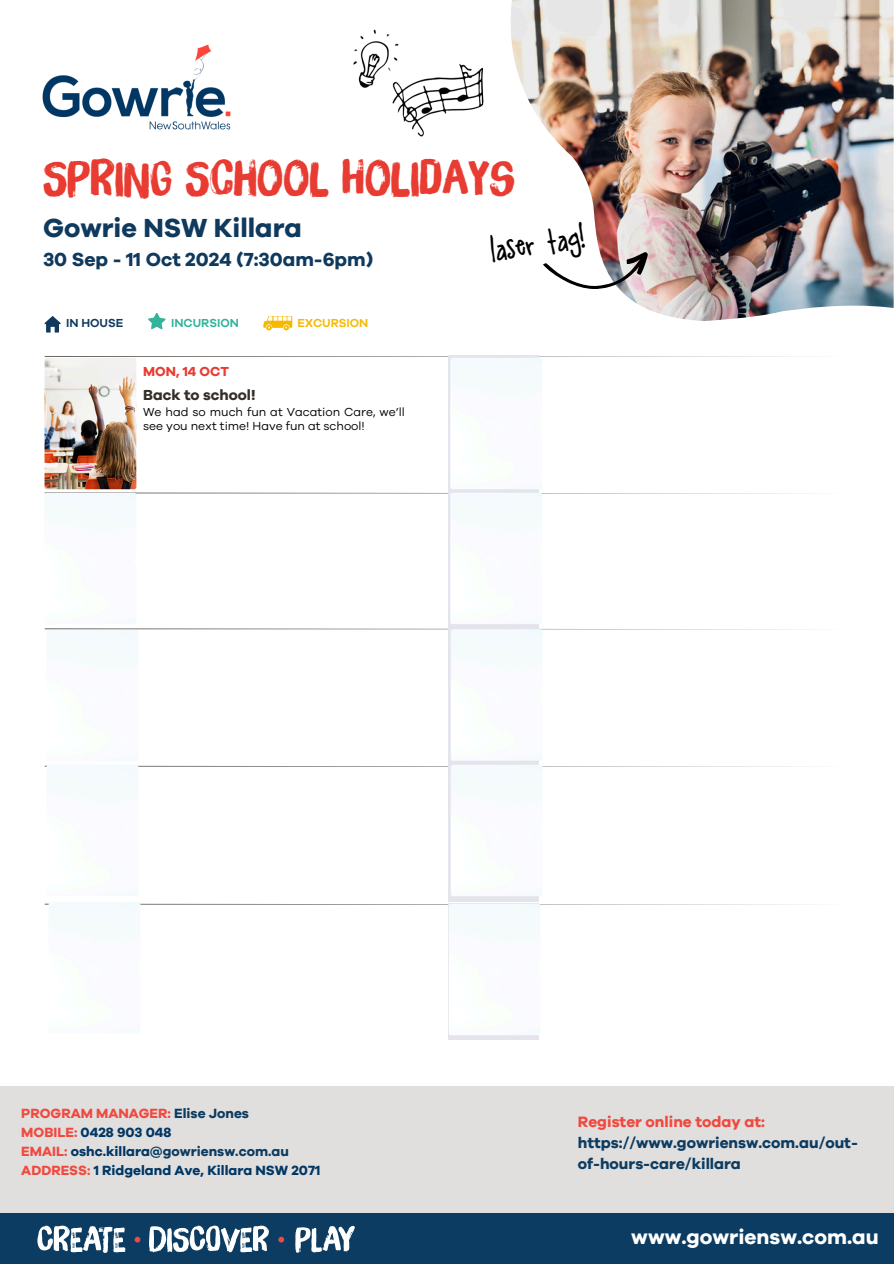
<style>
.page{position:relative;width:894px;height:1264px;background:#fff}
.page>*{position:absolute;margin:0;border:0;box-sizing:border-box;transform-origin:0 0}
.t1{font:48px "Brush Up";color:#e83c32}
.t2{font:700 27px "Galano Grotesque";color:#0f395d}
.t3{font:27px "A Little Pot";color:#000}
.t4{font:700 21px "Galano Grotesque";color:#fff}
.t5{font:700 19.5px "Galano Grotesque";color:#0f395d}
.t6{font:700 15.45px/20.7px "Galano Grotesque";color:#0c3c61}
.t7{font:700 15px "Galano Grotesque";color:#352f29}
.t8{font:700 13.8px/19.2px "Galano Grotesque";color:#003764}
.t9{font:700 13.5px "Galano Grotesque";color:#e83c32}
.t10{font:12px/13.5px "Galano Grotesque";color:#000}
.t11{font:600 12px "Galano Grotesque";color:#31b39a}
.t12{font:600 12px "Galano Grotesque";color:#f6ba00}
.t13{font:600 12px "Galano Grotesque";color:#0f395d}
.s1{color:#f0493f}
.s2{color:#0c3c61}
</style>
<div class="page">
<img style="left:42px;top:44px;width:189px;height:86px">
<img style="left:511px;top:0;width:382px;height:321px">
<svg style="left:45px;top:903px;width:202px;height:1px"></svg>
<div style="left:448px;top:903px;width:90px;height:136px;background:#e4e5ec"></div>
<svg style="left:45px;top:765px;width:173px;height:1px"></svg>
<div style="left:448px;top:765px;width:90px;height:136px;background:#e4e5ec"></div>
<svg style="left:45px;top:628px;width:501px;height:1px"></svg>
<div style="left:448px;top:628px;width:90px;height:136px;background:linear-gradient(to right,#ececf2,#eaedf2)"></div>
<svg style="left:45px;top:492px;width:392px;height:1px"></svg>
<div style="left:448px;top:492px;width:90px;height:136px;background:#e4e5ec"></div>
<svg style="left:45px;top:356px;width:758px;height:1px"></svg>
<div style="left:448px;top:356px;width:90px;height:136px;background:#e4e5ec"></div>
<svg style="left:45px;top:316px;width:16px;height:16px"></svg>
<svg style="left:148px;top:313px;width:17px;height:16px"></svg>
<svg style="left:263px;top:316px;width:29px;height:14px"></svg>
<img style="left:353px;top:29px;width:131px;height:108px">
<div style="left:0;top:1085px;width:893px;height:178px;background:#e1dfde"></div>
<div style="left:0;top:1213px;width:893px;height:50px;background:#0c3c61"></div>
<svg style="left:37px;top:1225px;width:88px;height:27px"></svg>
<svg style="left:149px;top:1225px;width:120px;height:27px"></svg>
<svg style="left:295px;top:1225px;width:60px;height:27px"></svg>
<svg style="left:134px;top:1236px;width:6px;height:6px"></svg>
<svg style="left:278px;top:1236px;width:6px;height:6px"></svg>
<svg style="left:542px;top:252px;width:105px;height:37px"></svg>
<div style="left:450px;top:358px;width:92px;height:131px;background:#fafaff;border-radius:2px"></div>
<div style="left:450px;top:492px;width:92px;height:132px;background:#fafaff;border-radius:2px"></div>
<img style="left:450px;top:629px;width:92px;height:131px;border-radius:2px">
<div style="left:450px;top:764px;width:92px;height:132px;background:#fafaff;border-radius:2px"></div>
<div style="left:448px;top:903px;width:92px;height:132px;background:#fafaff;border-radius:2px"></div>
<img style="left:49px;top:901px;width:91px;height:132px;border-radius:2px">
<img style="left:47px;top:764px;width:91px;height:132px;border-radius:2px">
<img style="left:45px;top:358px;width:91px;height:131px;border-radius:2px">
<p class="t1" style="left:43px;top:156px;width:473px">SPRING SCHOOL HOLIDAYS</p>
<p class="t2" style="left:43px;top:210px;width:260px">Gowrie NSW Killara</p>
<p class="t5" style="left:43px;top:246px;width:331px">30 Sep - 11 Oct 2024 (7:30am-6pm)</p>
<p class="t3" style="left:488px;top:237px;width:96px;rotate:-9deg">laser tag!</p>
<h4 class="t13" style="left:66px;top:315px;width:59px">IN HOUSE</h4>
<p class="t11" style="left:171px;top:315px;width:69px">INCURSION</p>
<p class="t12" style="left:297px;top:315px;width:72px">EXCURSION</p>
<p class="t9" style="left:143px;top:362px;width:87px">MON, 14 OCT</p>
<h6 class="t10" style="left:143px;top:405px;width:263px">We had so much fun at Vacation Care, we’ll see you next time! Have fun at school!</h6>
<p class="t7" style="left:143px;top:385px;width:114px">Back to school!</p>
<p class="t8" style="left:21px;top:1103px;width:300px"><span class="s1">PROGRAM MANAGER:</span> <span class="s2">Elise Jones<br></span><span class="s1">MOBILE:</span> 0428 903 048<br><span class="s1">EMAIL:</span> oshc.killara<span class="s2">@gowriensw.com.au </span><span class="s1">ADDRESS:</span> 1 Ridgeland Ave, Killara NSW 2071</p>
<p class="t6" style="left:577px;top:1111px;width:281px"><span class="s1">Register online today at: </span>https://www.gowriensw.com.au/out&shy;of-hours-care/killara</p>
<p class="t4" style="left:631px;top:1223px;width:249px">www.gowriensw.com.au</p>
</div>
